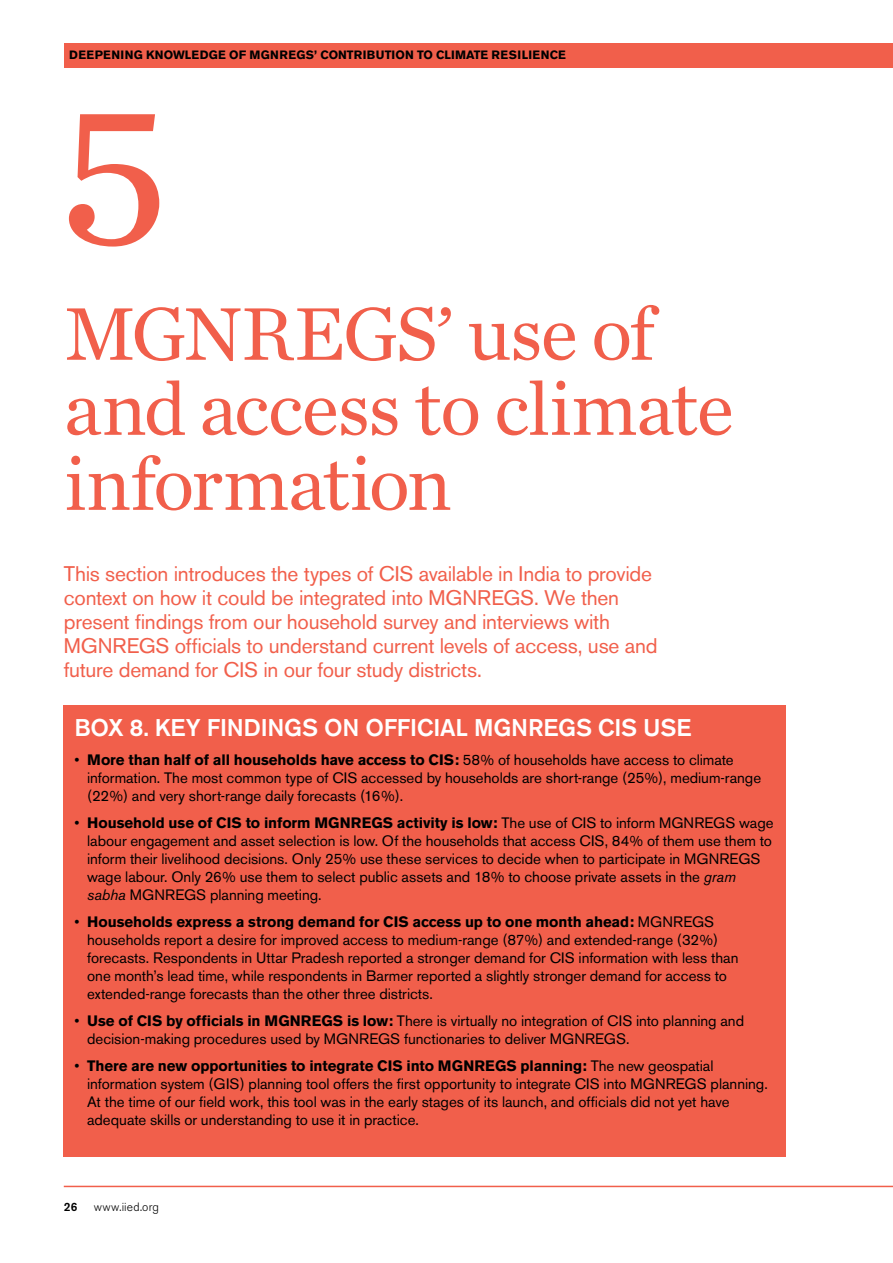
<style>
.page{position:relative;width:893px;height:1263px;background:#fff}
.page>*{position:absolute;margin:0;border:0;box-sizing:border-box;transform-origin:0 0}
.t1{font:210.75px "Chronicle Text G1";color:#f15f4b}
.t2{font:78px/75px "Chronicle Text G1";letter-spacing:-.025em;color:#f15f4b}
.t3{font:500 24px "Akzidenz Grotesk BE";letter-spacing:-.01em;color:#fff}
.t4{font:21px/24px "Akzidenz Grotesk BE";letter-spacing:-.01em;color:#f15f4b}
.t5{font:15px/18px "Akzidenz Grotesk BE";color:#000}
.t6{font:700 12px "Akzidenz Grotesk BE";letter-spacing:.02em;color:#000}
.t7{font:300 12px "Akzidenz Grotesk BE";letter-spacing:.015em;color:#000}
.t8{font:500 12px "Akzidenz Grotesk BE";color:#000}
.s1{font-weight:700}
.s2{font-style:italic}
</style>
<div class="page">
<div style="left:65px;top:43px;width:828px;height:24px;background:#f15f4b"></div>
<hr style="left:64px;top:1186px;width:829px;height:1px;background:#f15f4b">
<div style="left:64px;top:706px;width:722px;height:451px;background:#f15f4b"></div>
<p class="t6" style="left:69px;top:48px;width:498px">Deepening knowledge of MGN REGS’ contribution to climate resilience</p>
<h1 class="t1" style="left:58px;top:14px;width:112px">5</h1>
<h2 class="t2" style="left:64px;top:292px;width:672px">MGNREGS’ use of and access to climate information</h2>
<p class="t4" style="left:64px;top:562px;width:595px">This section introduces the types of CIS available in India to provide context on how it could be integrated into MGNREGS. We then present findings from our household survey and interviews with MGNREGS officials to understand current levels of access, use and future demand for CIS in our four study districts.</p>
<h3 class="t3" style="left:74px;top:712px;width:618px">BOX 8. KEY FINDINGS ON OFFICIAL MGNREGS CIS USE</h3>
<p class="t5" style="left:87px;top:751px;width:675px;text-indent:-13px">• <span class="s1">More than half of all households have access to CIS:</span> 58% of households have access to climate information. The most common type of CIS accessed by households are short-range (25%), medium-range (22%) and very short-range daily forecasts (16%).</p>
<p class="t5" style="left:87px;top:814px;width:688px;text-indent:-13px">• <span class="s1">Household use of CIS to inform MGNREGS activity is low:</span> The use of CIS to inform MGNREGS wage labour engagement and asset selection is low. Of the households that access CIS, 84% of them use them to inform their livelihood decisions. Only 25% use these services to decide when to participate in MGNREGS wage labour. Only 26% use them to select public assets and 18% to choose private assets in the <span class="s2">gram sabha</span> MGNREGS planning meeting.</p>
<p class="t5" style="left:87px;top:913px;width:653px;text-indent:-13px">• <span class="s1">Households express a strong demand for CIS access up to one month ahead:</span> MGNREGS households report a desire for improved access to medium-range (87%) and extended-range (32%) forecasts. Respondents in Uttar Pradesh reported a stronger demand for CIS information with less than one month’s lead time, while respondents in Barmer reported a slightly stronger demand for access to extended-range forecasts than the other three districts.</p>
<p class="t5" style="left:87px;top:1012px;width:658px;text-indent:-13px">• <span class="s1">Use of CIS by officials in MGNREGS is low:</span> There is virtually no integration of CIS into planning and decision-making procedures used by MGNREGS functionaries to deliver MGNREGS.</p>
<p class="t5" style="left:87px;top:1057px;width:682px;text-indent:-13px">• <span class="s1">There are new opportunities to integrate CIS into MGNREGS planning:</span> The new geospatial information system (GIS) planning tool offers the first opportunity to integrate CIS into MGNREGS planning.<br>At the time of our field work, this tool was in the early stages of its launch, and officials did not yet have adequate skills or understanding to use it in practice.</p>
<p class="t8" style="left:64px;top:1199px;width:15px">26</p>
<p class="t7" style="left:94px;top:1200px;width:67px">www.iied.org</p>
</div>
